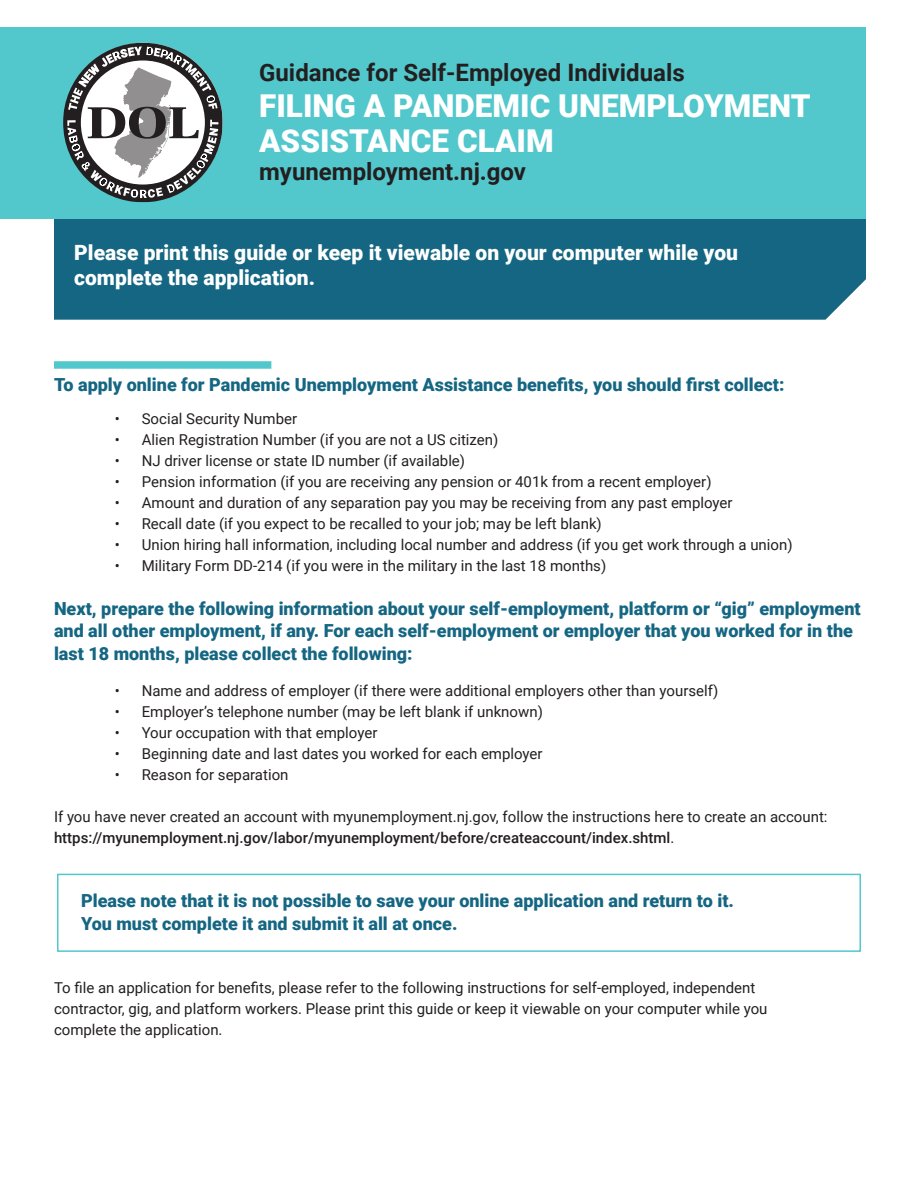
<style>
.page{position:relative;width:918px;height:1188px;background:#fff}
.page>*{position:absolute;margin:0;border:0;box-sizing:border-box;transform-origin:0 0}
.t1{font:900 31.5px "Roboto";color:#fff}
.t2{font:700 24px "Roboto";color:#231f20}
.t3{font:900 21px/25.2px "Roboto";color:#fff}
.t4{font:900 18px/22.5px "Roboto";color:#146682}
.t5{font:15px/21px "Roboto";color:#231f20}
.s1{font-weight:500}
</style>
<div class="page">
<div style="left:54px;top:218px;width:812px;height:102px;background:#146682"></div>
<div style="left:0;top:27px;width:866px;height:191px;background:#52c7cc"></div>
<svg style="left:63px;top:43px;width:160px;height:159px"></svg>
<div style="left:54px;top:361px;width:217px;height:8px;background:#52c7cc"></div>
<div style="left:57px;top:874px;width:804px;height:78px;border:2px solid #52c7cc"></div>
<p class="t2" style="left:259px;top:56px;width:427px">Guidance for Self-Employed Individuals</p>
<p class="t1" style="left:259px;top:84px;width:553px">FILING A PANDEMIC UNEMPLOYMENT</p>
<p class="t1" style="left:259px;top:118px;width:296px">ASSISTANCE CLAIM</p>
<p class="t2" style="left:259px;top:155px;width:268px">myunemployment.nj.gov</p>
<p class="t3" style="left:74px;top:239px;width:665px">Please print this guide or keep it viewable on your computer while you complete the application.</p>
<p class="t4" style="left:54px;top:373px;width:732px">To apply online for Pandemic Unemployment Assistance benefits, you should first collect:</p>
<p class="t5" style="left:115px;top:408px;width:184px">• Social Security Number</p>
<p class="t5" style="left:115px;top:429px;width:385px">• Alien Registration Number (if you are not a US citizen)</p>
<p class="t5" style="left:115px;top:450px;width:352px">• NJ driver license or state ID number (if available)</p>
<p class="t5" style="left:115px;top:471px;width:598px">• Pension information (if you are receiving any pension or 401k from a recent employer)</p>
<p class="t5" style="left:115px;top:492px;width:619px">• Amount and duration of any separation pay you may be receiving from any past employer</p>
<p class="t5" style="left:115px;top:513px;width:489px">• Recall date (if you expect to be recalled to your job; may be left blank)</p>
<p class="t5" style="left:115px;top:534px;width:679px">• Union hiring hall information, including local number and address (if you get work through a union)</p>
<p class="t5" style="left:115px;top:555px;width:493px">• Military Form DD-214 (if you were in the military in the last 18 months)</p>
<p class="t4" style="left:54px;top:596px;width:808px">Next, prepare the following information about your self-employment, platform or “gig” employment and all other employment, if any. For each self-employment or employer that you worked for in the last 18 months, please collect the following:</p>
<p class="t5" style="left:115px;top:679px;width:605px">• Name and address of employer (if there were additional employers other than yourself)</p>
<p class="t5" style="left:115px;top:700px;width:430px">• Employer’s telephone number (may be left blank if unknown)</p>
<p class="t5" style="left:115px;top:721px;width:264px">• Your occupation with that employer</p>
<p class="t5" style="left:115px;top:742px;width:429px">• Beginning date and last dates you worked for each employer</p>
<p class="t5" style="left:115px;top:763px;width:175px">• Reason for separation</p>
<p class="t5" style="left:54px;top:805px;width:775px">If you have never created an account with myunemployment.nj.gov, follow the instructions here to create an account: <span class="s1">https://myunemployment.nj.gov/labor/myunemployment/before/createaccount/index.shtml</span>.</p>
<p class="t4" style="left:81px;top:889px;width:655px">Please note that it is not possible to save your online application and return to it.<br>You must complete it and submit it all at once.</p>
<p class="t5" style="left:54px;top:976px;width:715px">To file an application for benefits, please refer to the following instructions for self-employed, independent contractor, gig, and platform workers. Please print this guide or keep it viewable on your computer while you complete the application.</p>
</div>
